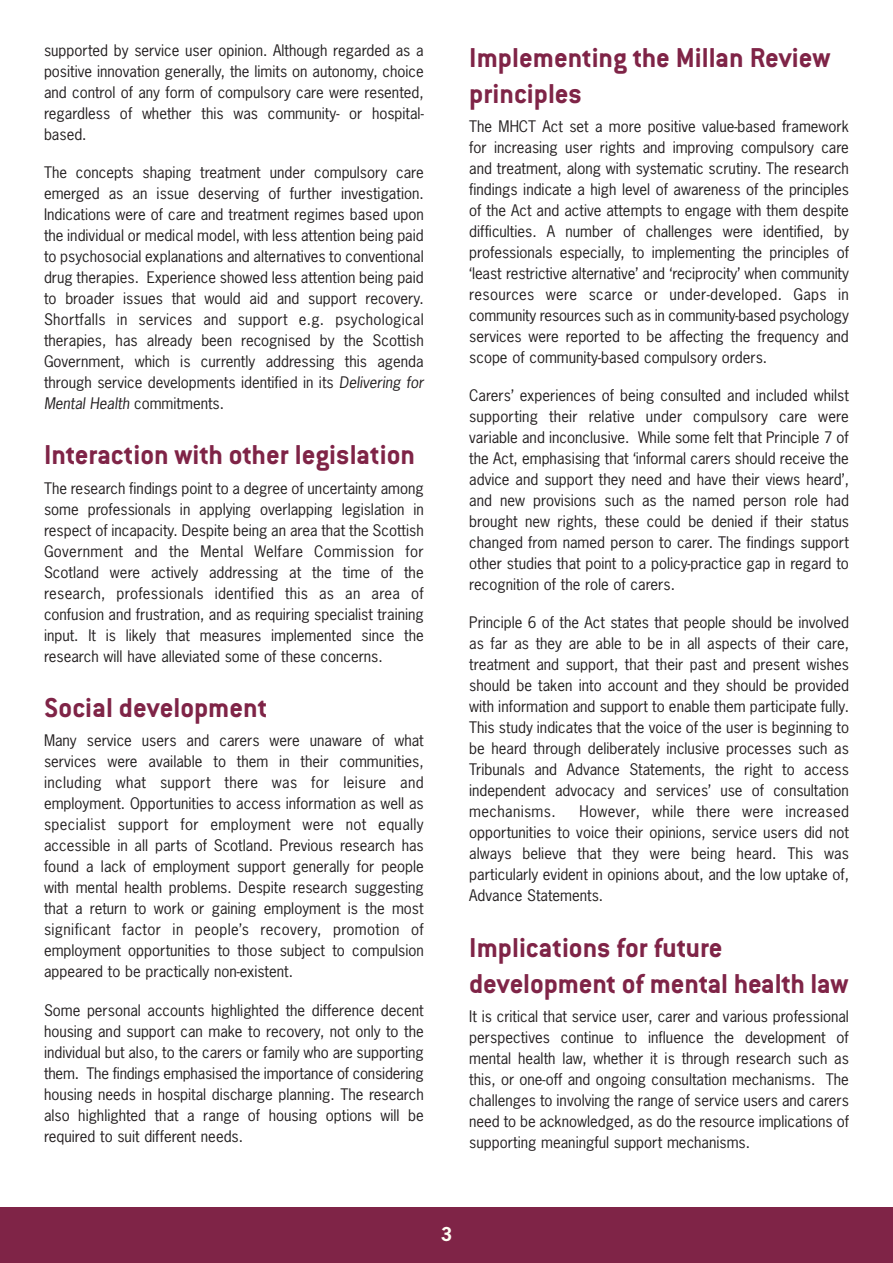
<style>
.page{position:relative;width:893px;height:1263px;background:#fff}
.page>*{position:absolute;margin:0;border:0;box-sizing:border-box;transform-origin:0 0}
.t1{font:700 30px/36px "Conduit OSITC";color:#7f2447}
.t2{font:700 18px "News Gothic";color:#fffef4}
.t3{font:15px/21px "News Gothic";color:#231f20;text-align:justify}
.s1{font-style:italic}
</style>
<div class="page">
<div style="left:0;top:1208px;width:893px;height:55px;background:#7f2447"></div>
<p class="t3" style="left:44px;top:40px;width:381px">supported by service user opinion. Although regarded as a positive innovation generally, the limits on autonomy, choice and control of any form of compulsory care were resented, regardless of whether this was community- or hospital&shy;based.</p>
<p class="t3" style="left:44px;top:162px;width:381px">The concepts shaping treatment under compulsory care emerged as an issue deserving of further investigation.<br>Indications were of care and treatment regimes based upon the individual or medical model, with less attention being paid to psychosocial explanations and alternatives to conventional drug therapies. Experience showed less attention being paid to broader issues that would aid and support recovery.<br>Shortfalls in services and support e.g. psychological therapies, has already been recognised by the Scottish Government, which is currently addressing this agenda through service developments identified in its <span class="s1">Delivering for Mental Health</span> commitments.</p>
<h1 class="t1" style="left:44px;top:440px;width:373px">Interaction with other legislation</h1>
<p class="t3" style="left:44px;top:478px;width:381px">The research findings point to a degree of uncertainty among some professionals in applying overlapping legislation in respect of incapacity. Despite being an area that the Scottish Government and the Mental Welfare Commission for Scotland were actively addressing at the time of the research, professionals identified this as an area of confusion and frustration, and as requiring specialist training input. It is likely that measures implemented since the research will have alleviated some of these concerns.</p>
<h1 class="t1" style="left:44px;top:693px;width:225px">Social development</h1>
<p class="t3" style="left:44px;top:731px;width:381px">Many service users and carers were unaware of what services were available to them in their communities, including what support there was for leisure and employment. Opportunities to access information as well as specialist support for employment were not equally accessible in all parts of Scotland. Previous research has found a lack of employment support generally for people with mental health problems. Despite research suggesting that a return to work or gaining employment is the most significant factor in people’s recovery, promotion of employment opportunities to those subject to compulsion appeared to be practically non-existent.</p>
<p class="t3" style="left:44px;top:1000px;width:381px">Some personal accounts highlighted the difference decent housing and support can make to recovery, not only to the individual but also, to the carers or family who are supporting them. The findings emphasised the importance of considering housing needs in hospital discharge planning. The research also highlighted that a range of housing options will be required to suit different needs.</p>
<h1 class="t1" style="left:469px;top:43px;width:363px">Implementing the Millan Review principles</h1>
<p class="t3" style="left:469px;top:117px;width:381px">The MHCT Act set a more positive value-based framework for increasing user rights and improving compulsory care and treatment, along with systematic scrutiny. The research findings indicate a high level of awareness of the principles of the Act and active attempts to engage with them despite difficulties. A number of challenges were identified, by professionals especially, to implementing the principles of ‘least restrictive alternative’ and ‘reciprocity’ when community resources were scarce or under-developed. Gaps in community resources such as in community-based psychology services were reported to be affecting the frequency and scope of community-based compulsory orders.</p>
<p class="t3" style="left:469px;top:386px;width:381px">Carers’ experiences of being consulted and included whilst supporting their relative under compulsory care were variable and inconclusive. While some felt that Principle 7 of the Act, emphasising that ‘informal carers should receive the advice and support they need and have their views heard’, and new provisions such as the named person role had brought new rights, these could be denied if their status changed from named person to carer. The findings support other studies that point to a policy-practice gap in regard to recognition of the role of carers.</p>
<p class="t3" style="left:469px;top:613px;width:381px">Principle 6 of the Act states that people should be involved as far as they are able to be in all aspects of their care, treatment and support, that their past and present wishes should be taken into account and they should be provided with information and support to enable them participate fully.<br>This study indicates that the voice of the user is beginning to be heard through deliberately inclusive processes such as Tribunals and Advance Statements, the right to access independent advocacy and services’ use of consultation mechanisms.</p>
<p class="t3" style="left:469px;top:802px;width:381px;text-indent:110px">However, while there were increased opportunities to voice their opinions, service users did not always believe that they were being heard. This was particularly evident in opinions about, and the low uptake of, Advance Statements.</p>
<h1 class="t1" style="left:469px;top:933px;width:381px">Implications for future development of mental health law</h1>
<p class="t3" style="left:469px;top:1006px;width:381px">It is critical that service user, carer and various professional perspectives continue to influence the development of mental health law, whether it is through research such as this, or one-off and ongoing consultation mechanisms. The challenges to involving the range of service users and carers need to be acknowledged, as do the resource implications of supporting meaningful support mechanisms.</p>
<p class="t2" style="left:441px;top:1224px;width:13px">3</p>
</div>
